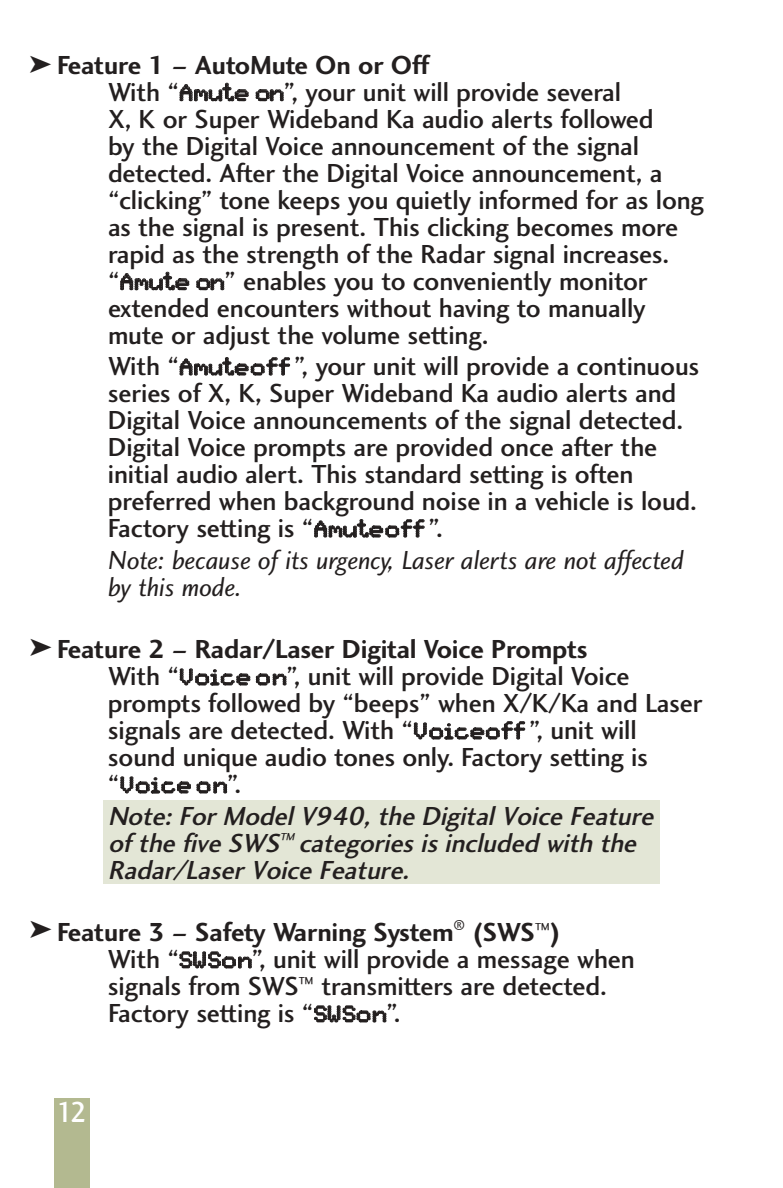
<style>
.page{position:relative;width:783px;height:1188px;background:#fff}
.page>*{position:absolute;margin:0;border:0;box-sizing:border-box;transform-origin:0 0}
.t1{font:30px "Charlotte Sans Medium Plain";color:#fff;scale:.9 1}
.t2{font:27px/27px "Charlotte Sans Medium Plain";letter-spacing:-.005em;color:#231f1f}
.t3{font:italic 27px/27px "Charlotte Sans Medium Plain";color:#231f1f}
.t4{font:27px "Charlotte Sans Bold Plain";letter-spacing:-.005em;color:#231f1f}
.t5{font:27px/27px "Charlotte Sans Book Italic Plain";letter-spacing:-.005em;color:#231f1f}
.t6{font:24px "CF130 new";color:#231f1f}
.s1{font-family:"CF130 new";font-size:24px}
.s2{font-family:"Charlotte Sans Medium Plain";font-size:27px}
</style>
<div class="page">
<div style="left:103px;top:801px;width:557px;height:83px;background:#e3e6d6"></div>
<div style="left:54px;top:1098px;width:36px;height:90px;background:#b3b990"></div>
<p class="t4" style="left:57px;top:55px;width:373px">Feature 1 – AutoMute On or Off</p>
<p class="t2" style="left:108px;top:81px;width:598px">With “<span class="s1">Am u t e o n</span> ”, your unit will provide several<br>X, K or Super Wideband Ka audio alerts followed<br>by the Digital Voice announcement of the signal detected. After the Digital Voice announcement, a “clicking” tone keeps you quietly informed for as long as the signal is present. This clicking becomes more rapid as the strength of the Radar signal increases. “<span class="s1">Am u t e o n</span> ” enables you to conveniently monitor extended encounters without having to manually mute or adjust the volume setting.</p>
<p class="t2" style="left:108px;top:355px;width:593px">With “<span class="s1">Am u t e o f f</span> ”, your unit will provide a continuous series of X, K, Super Wideband Ka audio alerts and Digital Voice announcements of the signal detected.<br>Digital Voice prompts are provided once after the initial audio alert. This standard setting is often preferred when background noise in a vehicle is loud.<br>Factory setting is “<span class="s1">Am u t e o f f</span> ”.</p>
<p class="t5" style="left:108px;top:549px;width:577px">Note: because of its urgency, Laser alerts are not affected by this mode.</p>
<p class="t4" style="left:57px;top:639px;width:532px">Feature 2 – Radar/Laser Digital Voice Prompts</p>
<p class="t2" style="left:108px;top:665px;width:596px">With “<span class="s1">Vo i c e o n</span> ”, unit will provide Digital Voice prompts followed by “beeps” when X/K/Ka and Laser signals are detected. With “<span class="s1">Vo i c e o f f</span> ”, unit will sound unique audio tones only. Factory setting is</p>
<p class="t6" style="left:108px;top:771px;width:135px"><span class="s2">“</span>Vo ic e o n<span class="s2">”.</span></p>
<p class="t3" style="left:108px;top:805px;width:551px">Note: For Model V940, the Digital Voice Feature of the five SWS<sup>™</sup> categories is included with the<br>Radar/Laser Voice Feature.</p>
<p class="t4" style="left:57px;top:922px;width:505px">Feature 3 – Safety Warning System<sup>®</sup> (SWS<sup>™</sup>)</p>
<p class="t2" style="left:108px;top:948px;width:528px">With “<span class="s1">SWSo n</span> ”, unit will provide a message when signals from SWS<sup>™</sup> transmitters are detected.<br>Factory setting is “<span class="s1">SWSo n</span> ”.</p>
<p class="t1" style="left:57px;top:1101px;width:34px">12</p>
</div>
